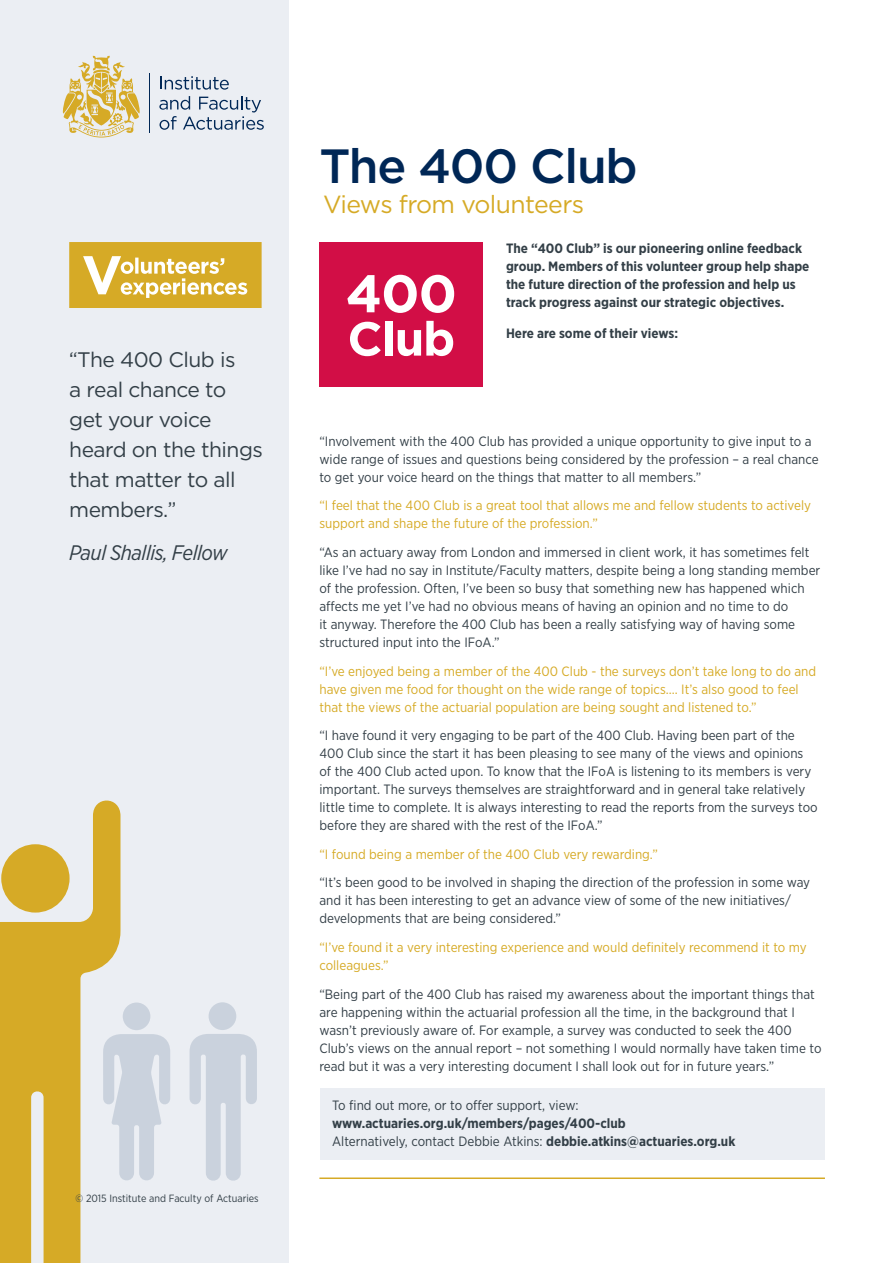
<style>
.page{position:relative;width:893px;height:1263px;background:#fff}
.page>*{position:absolute;margin:0;border:0;box-sizing:border-box;transform-origin:0 0}
.t1{font:500 48px "Gotham";letter-spacing:-.025em;color:#002756}
.t2{font:24.75px "Gotham";letter-spacing:-.025em;color:#d6aa26}
.body_copy{font:21px/30px "Gotham";letter-spacing:-.025em;color:#333f47}
.body_copy-2{font:italic 21px "Gotham Narrow";letter-spacing:-.025em;color:#333f47}
.body_copy-3{font:13.5px/18px "Gotham Narrow";color:#333f47}
.body_copy-4{font:13.5px/18px "Gotham Narrow";color:#d6aa26}
.body_copy-5{font:700 13.5px/18px "Gotham Narrow";color:#333f47}
.copyright_line{font:10.5px "Gotham Narrow";color:#333f47}
.s1{font-family:"Gotham Narrow"}
.s2{font-weight:400}
</style>
<div class="page">
<hr style="left:319px;top:1177px;width:506px;height:2px;background:#d6aa26">
<div style="left:0;top:0;width:289px;height:1263px;background:#ebeef3"></div>
<svg style="left:0;top:800px;width:120px;height:463px;fill:#d6aa26"></svg>
<div style="left:1px;top:844px;width:69px;height:68px;background:#d6aa26;border-radius:50%"></div>
<svg style="left:103px;top:1034px;width:67px;height:146px"></svg>
<div style="left:123px;top:1002px;width:27px;height:28px;background:#cad2dd;border-radius:50%"></div>
<svg style="left:190px;top:1034px;width:67px;height:147px"></svg>
<div style="left:209px;top:1002px;width:27px;height:28px;background:#cad2dd;border-radius:50%"></div>
<div style="left:320px;top:1088px;width:505px;height:71px;background:#ebeef3"></div>
<svg style="left:160px;top:76px;width:69px;height:14px"></svg>
<svg style="left:159px;top:96px;width:105px;height:34px"></svg>
<svg style="left:63px;top:56px;width:77px;height:82px"></svg>
<hr style="left:150px;top:73px;width:1px;height:59px;background:#002756">
<svg style="left:69px;top:242px;width:193px;height:65px"></svg>
<div style="left:319px;top:242px;width:164px;height:145px;background:#d20e46"></div>
<svg style="left:347px;top:275px;width:107px;height:38px"></svg>
<svg style="left:350px;top:322px;width:31px;height:34px"></svg>
<div style="left:385px;top:321px;width:7px;height:35px;background:#fff"></div>
<svg style="left:398px;top:321px;width:55px;height:35px"></svg>
<p class="body_copy" style="left:69px;top:344px;width:195px"><span class="s1">“</span>The 400 Club is<br>a real chance to get your voice heard on the things that matter to all members.<span class="s1">”</span></p>
<p class="body_copy-2" style="left:69px;top:539px;width:160px">Paul Shallis, Fellow</p>
<p class="copyright_line" style="left:76px;top:1192px;width:185px">© 2015 Institute and Faculty of Actuaries</p>
<p class="t1" style="left:319px;top:135px;width:320px">The 400 Club</p>
<p class="t2" style="left:323px;top:188px;width:262px">Views from volunteers</p>
<p class="body_copy-5" style="left:506px;top:239px;width:305px">The “400 Club” is our pioneering online feedback group. Members of this volunteer group help shape the future direction of the profession and help us track progress against our strategic objectives.</p>
<p class="body_copy-5" style="left:506px;top:324px;width:174px">Here are some of their views:</p>
<p class="body_copy-3" style="left:319px;top:432px;width:501px">“Involvement with the 400 Club has provided a unique opportunity to give input to a wide range of issues and questions being considered by the profession – a real chance to get your voice heard on the things that matter to all members.”</p>
<p class="body_copy-4" style="left:319px;top:496px;width:493px">“I feel that the 400 Club is a great tool that allows me and fellow students to actively support and shape the future of the profession.”</p>
<p class="body_copy-3" style="left:319px;top:543px;width:502px">“As an actuary away from London and immersed in client work, it has sometimes felt like I’ve had no say in Institute/Faculty matters, despite being a long standing member of the profession. Often, I’ve been so busy that something new has happened which affects me yet I’ve had no obvious means of having an opinion and no time to do<br>it anyway. Therefore the 400 Club has been a really satisfying way of having some structured input into the IFoA.”</p>
<p class="body_copy-4" style="left:319px;top:661px;width:498px">“I’ve enjoyed being a member of the 400 Club - the surveys don’t take long to do and have given me food for thought on the wide range of topics…. It’s also good to feel that the views of the actuarial population are being sought and listened to.”</p>
<p class="body_copy-3" style="left:319px;top:726px;width:500px">“I have found it very engaging to be part of the 400 Club. Having been part of the 400 Club since the start it has been pleasing to see many of the views and opinions of the 400 Club acted upon. To know that the IFoA is listening to its members is very important. The surveys themselves are straightforward and in general take relatively little time to complete. It is always interesting to read the reports from the surveys too before they are shared with the rest of the IFoA.”</p>
<p class="body_copy-4" style="left:319px;top:845px;width:340px">“I found being a member of the 400 Club very rewarding.”</p>
<p class="body_copy-3" style="left:319px;top:873px;width:492px">“It’s been good to be involved in shaping the direction of the profession in some way and it has been interesting to get an advance view of some of the new initiatives/ developments that are being considered.”</p>
<p class="body_copy-4" style="left:319px;top:938px;width:489px">“I’ve found it a very interesting experience and would definitely recommend it to my colleagues.”</p>
<p class="body_copy-3" style="left:319px;top:985px;width:504px">“Being part of the 400 Club has raised my awareness about the important things that are happening within the actuarial profession all the time, in the background that I wasn’t previously aware of. For example, a survey was conducted to seek the 400<br>Club’s views on the annual report – not something I would normally have taken time to read but it was a very interesting document I shall look out for in future years.”</p>
<p class="body_copy-5" style="left:332px;top:1096px;width:405px"><span class="s2">To find out more, or to offer support, view: </span>www.actuaries.org.uk/members/pages/400-club<br><span class="s2">Alternatively, contact Debbie Atkins:</span> debbie.atkins@actuaries.org.uk</p>
</div>
